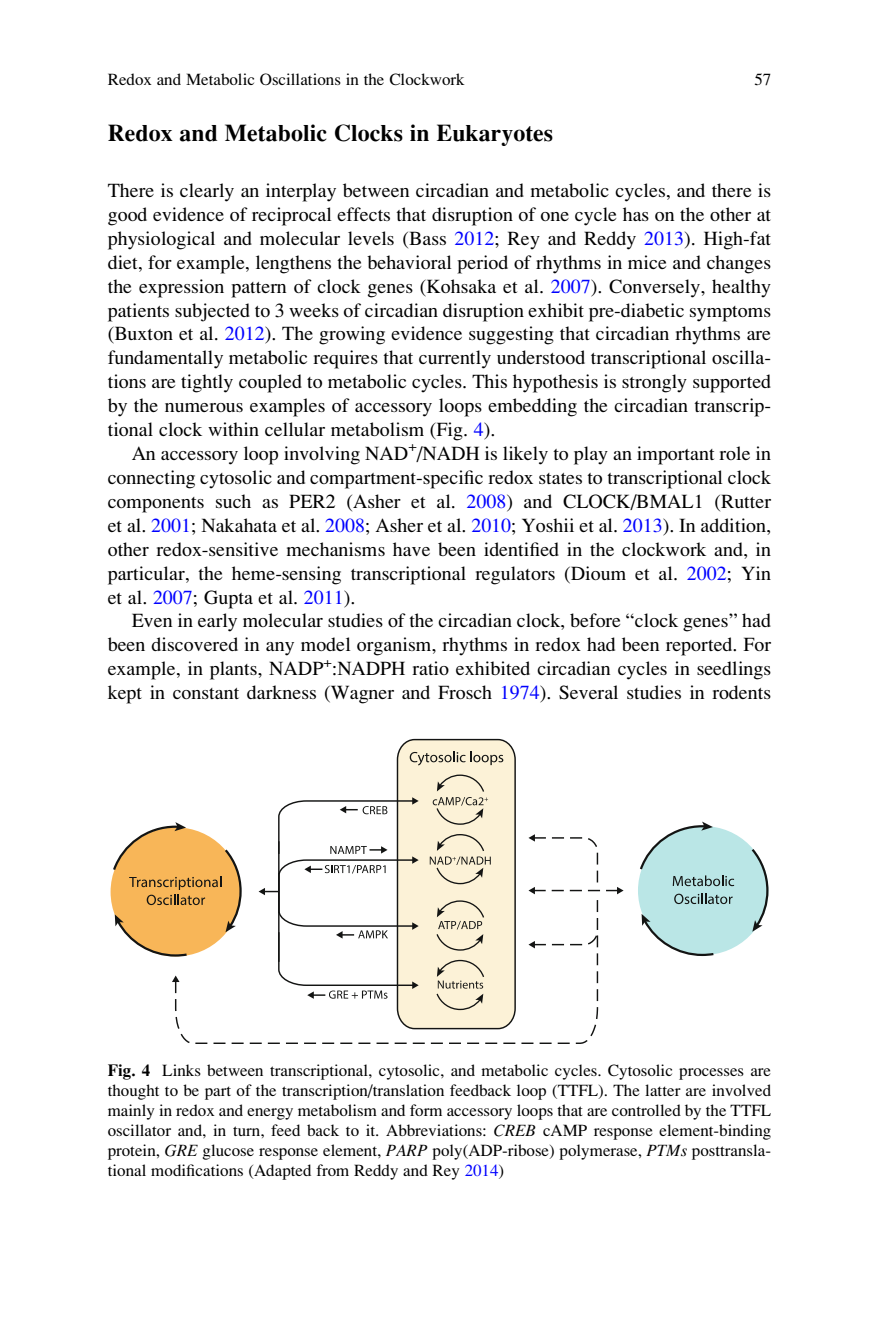
<style>
.page{position:relative;width:879px;height:1333px;background:#fff}
.page>*{position:absolute;margin:0;border:0;box-sizing:border-box;transform-origin:0 0}
.t1{font:24px "Bjrnmm Lhvhfs Adv P6960";color:#000}
.t2{font:20px/24px "Qknqlq Tynfyf Adv P6975";color:#000;text-align:justify}
.t3{font:17px/20px "Qknqlq Tynfyf Adv P6975";color:#000;text-align:justify}
.s1{color:#00f}
.s2{font-family:"Bjrnmm Lhvhfs Adv P6960"}
.s3{font-family:"Cwtkbn Tfbrwt Adv P696 A"}
</style>
<div class="page">
<svg style="left:111px;top:822px;width:131px;height:135px"></svg>
<svg style="left:597px;top:870px;width:1px;height:12px"></svg>
<svg style="left:570px;top:837px;width:28px;height:27px"></svg>
<svg style="left:552px;top:837px;width:12px;height:1px"></svg>
<svg style="left:528px;top:834px;width:18px;height:7px"></svg>
<svg style="left:552px;top:943px;width:12px;height:2px"></svg>
<svg style="left:528px;top:941px;width:18px;height:7px"></svg>
<svg style="left:258px;top:738px;width:258px;height:292px"></svg>
<svg style="left:213px;top:1042px;width:12px;height:1px"></svg>
<svg style="left:232px;top:1042px;width:12px;height:1px"></svg>
<svg style="left:250px;top:1042px;width:12px;height:1px"></svg>
<svg style="left:268px;top:1042px;width:12px;height:1px"></svg>
<svg style="left:286px;top:1042px;width:12px;height:1px"></svg>
<svg style="left:304px;top:1042px;width:12px;height:1px"></svg>
<svg style="left:322px;top:1042px;width:12px;height:1px"></svg>
<svg style="left:340px;top:1042px;width:12px;height:1px"></svg>
<svg style="left:358px;top:1042px;width:12px;height:1px"></svg>
<svg style="left:376px;top:1042px;width:12px;height:1px"></svg>
<svg style="left:395px;top:1042px;width:12px;height:1px"></svg>
<svg style="left:413px;top:1042px;width:12px;height:1px"></svg>
<svg style="left:431px;top:1042px;width:12px;height:1px"></svg>
<svg style="left:449px;top:1042px;width:12px;height:1px"></svg>
<svg style="left:467px;top:1042px;width:12px;height:1px"></svg>
<svg style="left:485px;top:1042px;width:12px;height:1px"></svg>
<svg style="left:503px;top:1042px;width:12px;height:1px"></svg>
<svg style="left:521px;top:1042px;width:12px;height:1px"></svg>
<svg style="left:539px;top:1042px;width:12px;height:1px"></svg>
<svg style="left:558px;top:989px;width:41px;height:54px"></svg>
<svg style="left:597px;top:971px;width:1px;height:12px"></svg>
<svg style="left:597px;top:953px;width:1px;height:12px"></svg>
<svg style="left:570px;top:900px;width:28px;height:47px"></svg>
<svg style="left:172px;top:975px;width:35px;height:68px"></svg>
<svg style="left:552px;top:889px;width:12px;height:2px"></svg>
<svg style="left:570px;top:889px;width:12px;height:2px"></svg>
<svg style="left:588px;top:889px;width:12px;height:2px"></svg>
<svg style="left:606px;top:887px;width:17px;height:7px"></svg>
<svg style="left:528px;top:887px;width:18px;height:7px"></svg>
<div style="left:638px;top:826px;width:130px;height:129px;background:#bae6e6;border-radius:50%"></div>
<svg style="left:641px;top:913px;width:73px;height:44px"></svg>
<svg style="left:750px;top:846px;width:18px;height:85px"></svg>
<svg style="left:638px;top:821px;width:96px;height:65px"></svg>
<svg style="left:674px;top:893px;width:58px;height:11px"></svg>
<p class="t3" style="left:108px;top:71px;width:358px">Redox and Metabolic Oscillations in the Clockwork</p>
<p class="t3" style="left:754px;top:71px;width:18px">57</p>
<p class="t1" style="left:108px;top:125px;width:447px">Redox and Metabolic Clocks in Eukaryotes</p>
<p class="t2" style="left:108px;top:180px;width:665px">There is clearly an interplay between circadian and metabolic cycles, and there is good evidence of reciprocal effects that disruption of one cycle has on the other at physiological and molecular levels (Bass <span class="s1">2012</span>; Rey and Reddy <span class="s1">2013</span>). High-fat diet, for example, lengthens the behavioral period of rhythms in mice and changes the expression pattern of clock genes (Kohsaka et al. <span class="s1">2007</span>). Conversely, healthy patients subjected to 3 weeks of circadian disruption exhibit pre-diabetic symptoms (Buxton et al. <span class="s1">2012</span>). The growing evidence suggesting that circadian rhythms are fundamentally metabolic requires that currently understood transcriptional oscilla&shy;tions are tightly coupled to metabolic cycles. This hypothesis is strongly supported by the numerous examples of accessory loops embedding the circadian transcrip&shy;tional clock within cellular metabolism (Fig. <span class="s1">4</span>).</p>
<p class="t2" style="left:108px;top:443px;width:665px;text-indent:24px">An accessory loop involving NAD<sup>+</sup>/NADH is likely to play an important role in connecting cytosolic and compartment-specific redox states to transcriptional clock components such as PER2 (Asher et al. <span class="s1">2008</span>) and CLOCK/BMAL1 (Rutter et al. <span class="s1">2001</span>; Nakahata et al. <span class="s1">2008</span>; Asher et al. <span class="s1">2010</span>; Yoshii et al. <span class="s1">2013</span>). In addition, other redox-sensitive mechanisms have been identified in the clockwork and, in particular, the heme-sensing transcriptional regulators (Dioum et al. <span class="s1">2002</span>; Yin et al. <span class="s1">2007</span>; Gupta et al. <span class="s1">2011</span>).</p>
<p class="t2" style="left:108px;top:610px;width:665px;text-indent:24px">Even in early molecular studies of the circadian clock, before “clock genes” had been discovered in any model organism, rhythms in redox had been reported. For example, in plants, NADP<sup>+</sup>:NADPH ratio exhibited circadian cycles in seedlings kept in constant darkness (Wagner and Frosch <span class="s1">1974</span>). Several studies in rodents</p>
<p class="t3" style="left:108px;top:1062px;width:665px"><span class="s2">Fig. 4</span> Links between transcriptional, cytosolic, and metabolic cycles. Cytosolic processes are thought to be part of the transcription/translation feedback loop (TTFL). The latter are involved mainly in redox and energy metabolism and form accessory loops that are controlled by the TTFL oscillator and, in turn, feed back to it. Abbreviations: <span class="s3">CREB</span> cAMP response element-binding protein, <span class="s3">GRE</span> glucose response element, <span class="s3">PARP</span> poly(ADP-ribose) polymerase, <span class="s3">PTMs</span> posttransla&shy;tional modifications (Adapted from Reddy and Rey <span class="s1">2014</span>)</p>
</div>
